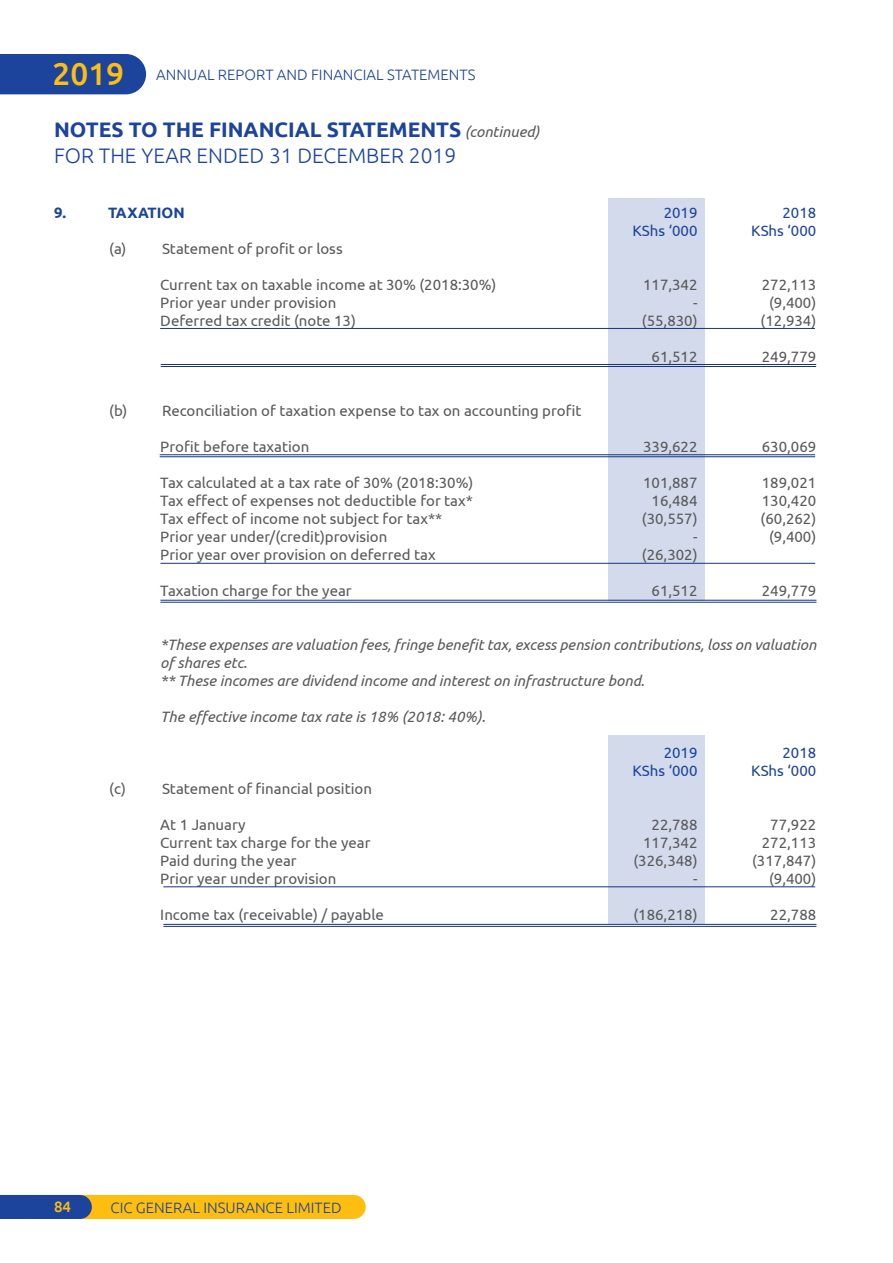
<style>
.page{position:relative;width:893px;height:1263px;background:#fff}
.page>*{position:absolute;margin:0;border:0;box-sizing:border-box;transform-origin:0 0}
.t1{font:700 21px/25.2px "Ubuntu";color:#1c449c}
.t2{font:15px/18px "Ubuntu";color:#58595b;text-align:right}
.t3{font:italic 15px/18px "Ubuntu";color:#58595b}
.t4{font:300 15px "Ubuntu";color:#1c449c}
.t5{font:15px/18px "Ubuntu";color:#1c449c;text-align:right}
.t6{font:700 15px "Ubuntu";color:#1c449c}
.t7{font:500 15px "Ubuntu";color:#febe10}
.s1{font-weight:500;font-size:31.5px;color:#febe10}
.s2{font-weight:400;font-style:italic;font-size:15px;color:#58595b}
.s3{font-weight:300}
</style>
<div class="page">
<div style="left:14px;top:1195px;width:352px;height:24px;background:#febe10;border-radius:12px"></div>
<div style="left:0;top:1195px;width:92px;height:24px;background:#1c449c"></div>
<div style="left:0;top:54px;width:146px;height:40px;background:#1c449c"></div>
<div style="left:608px;top:198px;width:97px;height:403px;background:#d2daeb"></div>
<div style="left:608px;top:736px;width:97px;height:188px;background:#d2daeb"></div>
<hr style="left:160px;top:328px;width:655px;height:1px;background:#153581">
<hr style="left:160px;top:563px;width:655px;height:1px;background:#153581">
<hr style="left:163px;top:886px;width:652px;height:1px;background:#153581">
<hr style="left:161px;top:366px;width:655px;height:1px;background:#153581">
<hr style="left:161px;top:364px;width:655px;height:1px;background:#153581">
<hr style="left:160px;top:602px;width:656px;height:1px;background:#153581">
<hr style="left:160px;top:600px;width:656px;height:1px;background:#153581">
<hr style="left:160px;top:456px;width:655px;height:1px;background:#153581">
<hr style="left:160px;top:454px;width:655px;height:1px;background:#153581">
<hr style="left:163px;top:926px;width:653px;height:1px;background:#153581">
<hr style="left:163px;top:924px;width:653px;height:1px;background:#153581">
<p class="t4" style="left:52px;top:66px;width:424px"><span class="s1">2019</span> ANNUAL REPORT AND FINANCIAL STATEMENTS</p>
<h1 class="t1" style="left:54px;top:117px;width:487px">NOTES TO THE FINANCIAL STATEMENTS <span class="s2">(continued)<br></span><span class="s3">FOR THE YEAR ENDED 31 DECEMBER 2019</span></h1>
<p class="t6" style="left:54px;top:203px;width:14px">9.</p>
<p class="t6" style="left:108px;top:203px;width:78px">TAXATION</p>
<p class="t2" style="left:109px;top:239px;width:235px">(a) Statement of profit or loss</p>
<p class="t2" style="left:160px;top:275px;width:338px;text-align:left">Current tax on taxable income at 30% (2018:30%)<br>Prior year under provision<br>Deferred tax credit (note 13)</p>
<p class="t5" style="left:632px;top:204px;width:67px">2019<br>KShs ‘000</p>
<p class="t2" style="left:642px;top:276px;width:57px">117,342 - (55,830)</p>
<p class="t2" style="left:652px;top:348px;width:47px">61,512</p>
<p class="t5" style="left:751px;top:204px;width:67px">2018<br>KShs ‘000</p>
<p class="t2" style="left:760px;top:276px;width:57px;text-align:center">272,113 (9,400) (12,934)</p>
<p class="t2" style="left:762px;top:348px;width:56px">249,779</p>
<p class="t2" style="left:109px;top:401px;width:474px">(b) Reconciliation of taxation expense to tax on accounting profit</p>
<p class="t2" style="left:160px;top:437px;width:151px">Profit before taxation</p>
<p class="t2" style="left:160px;top:473px;width:315px;text-align:left">Tax calculated at a tax rate of 30% (2018:30%)<br>Tax effect of expenses not deductible for tax* Tax effect of income not subject for tax** Prior year under/(credit)provision<br>Prior year over provision on deferred tax</p>
<p class="t2" style="left:160px;top:581px;width:193px">Taxation charge for the year</p>
<p class="t3" style="left:160px;top:635px;width:658px">*These expenses are valuation fees, fringe benefit tax, excess pension contributions, loss on valuation of shares etc.<br>** These incomes are dividend income and interest on infrastructure bond.</p>
<p class="t3" style="left:160px;top:707px;width:327px">The effective income tax rate is 18% (2018: 40%).</p>
<p class="t2" style="left:643px;top:438px;width:56px">339,622</p>
<p class="t2" style="left:642px;top:474px;width:57px">101,887<br>16,484 (30,557) - (26,302)</p>
<p class="t2" style="left:652px;top:582px;width:47px">61,512</p>
<p class="t2" style="left:762px;top:438px;width:56px">630,069</p>
<p class="t2" style="left:760px;top:474px;width:57px;text-align:center">189,021<br>130,420 (60,262) (9,400)</p>
<p class="t2" style="left:762px;top:582px;width:56px">249,779</p>
<p class="t2" style="left:109px;top:779px;width:18px">(c)</p>
<p class="t2" style="left:162px;top:779px;width:211px">Statement of financial position</p>
<p class="t2" style="left:160px;top:815px;width:212px;text-align:left">At 1 January<br>Current tax charge for the year<br>Paid during the year<br>Prior year under provision</p>
<p class="t2" style="left:160px;top:905px;width:225px">Income tax (receivable) / payable</p>
<p class="t7" style="left:54px;top:1198px;width:19px">84</p>
<p class="t4" style="left:111px;top:1198px;width:232px">CIC GENERAL INSURANCE LIMITED</p>
<p class="t5" style="left:632px;top:744px;width:67px">2019<br>KShs ‘000</p>
<p class="t2" style="left:633px;top:816px;width:66px">22,788<br>117,342 (326,348) -</p>
<p class="t2" style="left:633px;top:906px;width:66px">(186,218)</p>
<p class="t5" style="left:751px;top:744px;width:67px">2018<br>KShs ‘000</p>
<p class="t2" style="left:752px;top:816px;width:66px">77,922<br>272,113 (317,847) (9,400)</p>
<p class="t2" style="left:770px;top:906px;width:47px">22,788</p>
</div>
